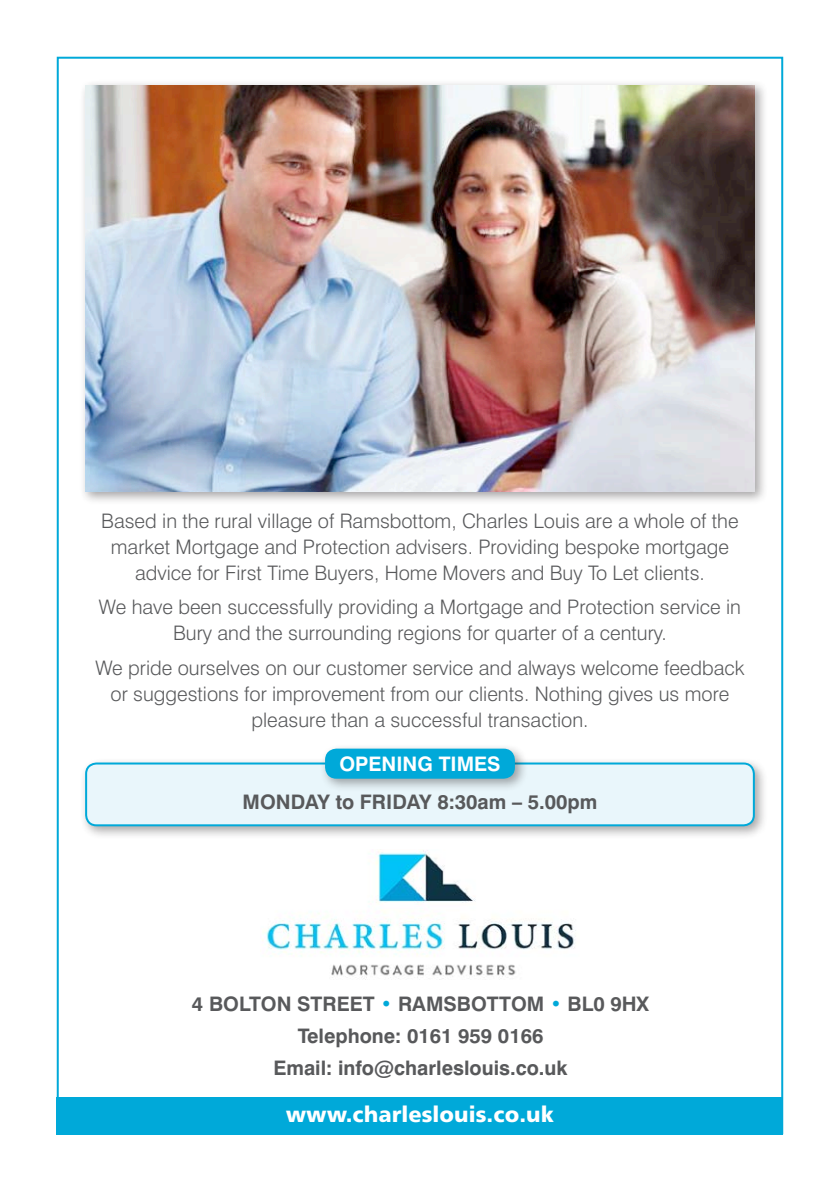
<style>
.page{position:relative;width:840px;height:1191px;background:#fff}
.page>*{position:absolute;margin:0;border:0;box-sizing:border-box;transform-origin:0 0}
.t1{font:22px "Humanist 777 BT Black B";color:#fff}
.t2{font:300 20px/26px "Swiss 721 BT";color:#58595b;text-align:center}
.t3{font:700 20px/31.6px "Swiss 721 BT";color:#58595b;text-align:center}
.t4{font:700 20px "Swiss 721 BT";color:#fff}
.s1{color:#00a9d9}
</style>
<div class="page">
<div style="left:79px;top:79px;width:689px;height:426px;background:#231f20;opacity:.4"></div>
<img style="left:85px;top:85px;width:669px;height:407px">
<div style="left:57px;top:1096px;width:725px;height:38px;background:#00a9d9"></div>
<img style="left:262px;top:850px;width:314px;height:129px">
<div style="left:80px;top:757px;width:688px;height:82px;background:#231f20;opacity:.4"></div>
<div style="left:86px;top:763px;width:667px;height:62px;background:#e9f6fb;border-radius:10px"></div>
<div style="left:85px;top:762px;width:669px;height:64px;border:2px solid #00a9d9;border-radius:10px"></div>
<div style="left:319px;top:743px;width:209px;height:49px;background:#231f20;opacity:.4"></div>
<div style="left:325px;top:748px;width:189px;height:30px;background:#00a9d9;border-radius:11px"></div>
<p class="t2" style="left:101px;top:507px;width:638px">Based in the rural village of Ramsbottom, Charles Louis are a whole of the market Mortgage and Protection advisers. Providing bespoke mortgage advice for First Time Buyers, Home Movers and Buy To Let clients.</p>
<p class="t2" style="left:99px;top:594px;width:643px">We have been successfully providing a Mortgage and Protection service in<br>Bury and the surrounding regions for quarter of a century.</p>
<p class="t2" style="left:95px;top:654px;width:650px">We pride ourselves on our customer service and always welcome feedback or suggestions for improvement from our clients. Nothing gives us more pleasure than a successful transaction.</p>
<p class="t4" style="left:339px;top:751px;width:42px">OPENIN</p>
<p class="t4" style="left:417px;top:751px;width:35px">G TIME</p>
<p class="t4" style="left:487px;top:751px;width:15px">S</p>
<p class="t3" style="left:242px;top:785px;width:356px">Monday to Friday 8:30am – 5.00pm</p>
<p class="t3" style="left:192px;top:988px;width:458px">4 Bolton Street <span class="s1">•</span> Ramsbottom <span class="s1">•</span> BL0 9HX<br>Telephone: 0161 959 0166<br>Email: info@charleslouis.co.uk</p>
<p class="t1" style="left:286px;top:1100px;width:269px">www.charleslouis.co.uk</p>
</div>
